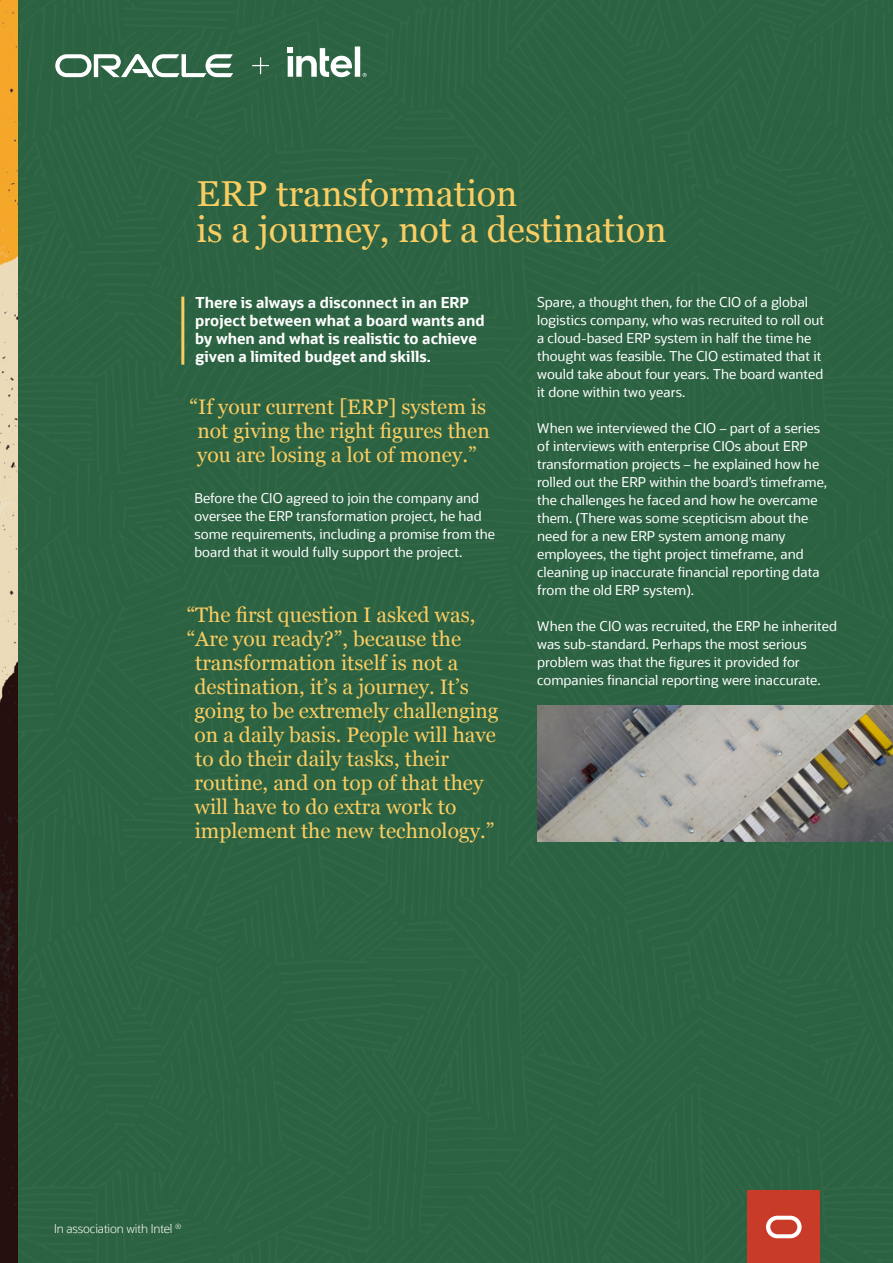
<style>
.page{position:relative;width:893px;height:1263px;background:#fff}
.page>*{position:absolute;margin:0;border:0;box-sizing:border-box;transform-origin:0 0}
.t1{font:36px/36px "Georgia";color:#facd62}
.t2{font:21px/24px "Georgia";color:#facd62}
.t3{font:700 15px/18px "Oracle Sans";color:#fff}
.t4{font:13.5px/18px "Oracle Sans";color:#fff}
.t5{font:300 12px "Oracle Sans";letter-spacing:-.01em;color:#fff}
</style>
<div class="page">
<div style="left:17px;top:0;width:876px;height:1263px;background:#2b6242"></div>
<hr style="left:181px;top:297px;width:3px;height:68px;background:#facd62">
<svg style="left:55px;top:54px;width:178px;height:23px"></svg>
<svg style="left:288px;top:47px;width:79px;height:30px"></svg>
<img style="left:0;top:0;width:17px;height:1263px">
<svg style="left:252px;top:57px;width:17px;height:17px"></svg>
<img style="left:537px;top:705px;width:356px;height:137px">
<div style="left:747px;top:1191px;width:73px;height:72px;background:#c83b29"></div>
<svg style="left:766px;top:1216px;width:36px;height:22px"></svg>
<h1 class="t1" style="left:197px;top:174px;width:471px">ERP transformation<br>is a journey, not a destination</h1>
<p class="t3" style="left:195px;top:294px;width:291px">There is always a disconnect in an ERP project between what a board wants and by when and what is realistic to achieve given a limited budget and skills.</p>
<p class="t2" style="left:190px;top:394px;width:298px">“If your current [ERP] system is</p>
<p class="t2" style="left:198px;top:418px;width:294px">not giving the right figures then</p>
<p class="t2" style="left:197px;top:442px;width:281px">you are losing a lot of money.”</p>
<p class="t4" style="left:195px;top:489px;width:302px">Before the CIO agreed to join the company and oversee the ERP transformation project, he had some requirements, including a promise from the board that it would fully support the project.</p>
<p class="t2" style="left:187px;top:602px;width:290px">“The first question I asked was,</p>
<p class="t2" style="left:187px;top:626px;width:276px">“Are you ready?”, because the</p>
<p class="t2" style="left:195px;top:650px;width:265px">transformation itself is not a</p>
<p class="t2" style="left:195px;top:674px;width:276px">destination, it’s a journey. It’s</p>
<p class="t2" style="left:194px;top:698px;width:305px">going to be extremely challenging</p>
<p class="t2" style="left:195px;top:722px;width:303px">on a daily basis. People will have to do their daily tasks, their</p>
<p class="t2" style="left:195px;top:770px;width:290px">routine, and on top of that they</p>
<p class="t2" style="left:195px;top:794px;width:263px">will have to do extra work to</p>
<p class="t2" style="left:195px;top:818px;width:301px">implement the new technology.”</p>
<p class="t4" style="left:537px;top:293px;width:288px">Spare, a thought then, for the CIO of a global logistics company, who was recruited to roll out a cloud-based ERP system in half the time he thought was feasible. The CIO estimated that it would take about four years. The board wanted it done within two years.</p>
<p class="t4" style="left:537px;top:419px;width:292px">When we interviewed the CIO – part of a series of interviews with enterprise CIOs about ERP transformation projects – he explained how he rolled out the ERP within the board’s timeframe, the challenges he faced and how he overcame them. (There was some scepticism about the need for a new ERP system among many employees, the tight project timeframe, and</p>
<p class="t4" style="left:537px;top:563px;width:284px">cleaning up inaccurate financial reporting data</p>
<p class="t4" style="left:537px;top:581px;width:158px">from the old ERP system).</p>
<p class="t4" style="left:537px;top:617px;width:301px">When the CIO was recruited, the ERP he inherited was sub-standard. Perhaps the most serious</p>
<p class="t4" style="left:537px;top:653px;width:285px">problem was that the figures it provided for companies financial reporting were inaccurate.</p>
<p class="t5" style="left:54px;top:1221px;width:129px">In association with Intel <sup>®</sup></p>
</div>
